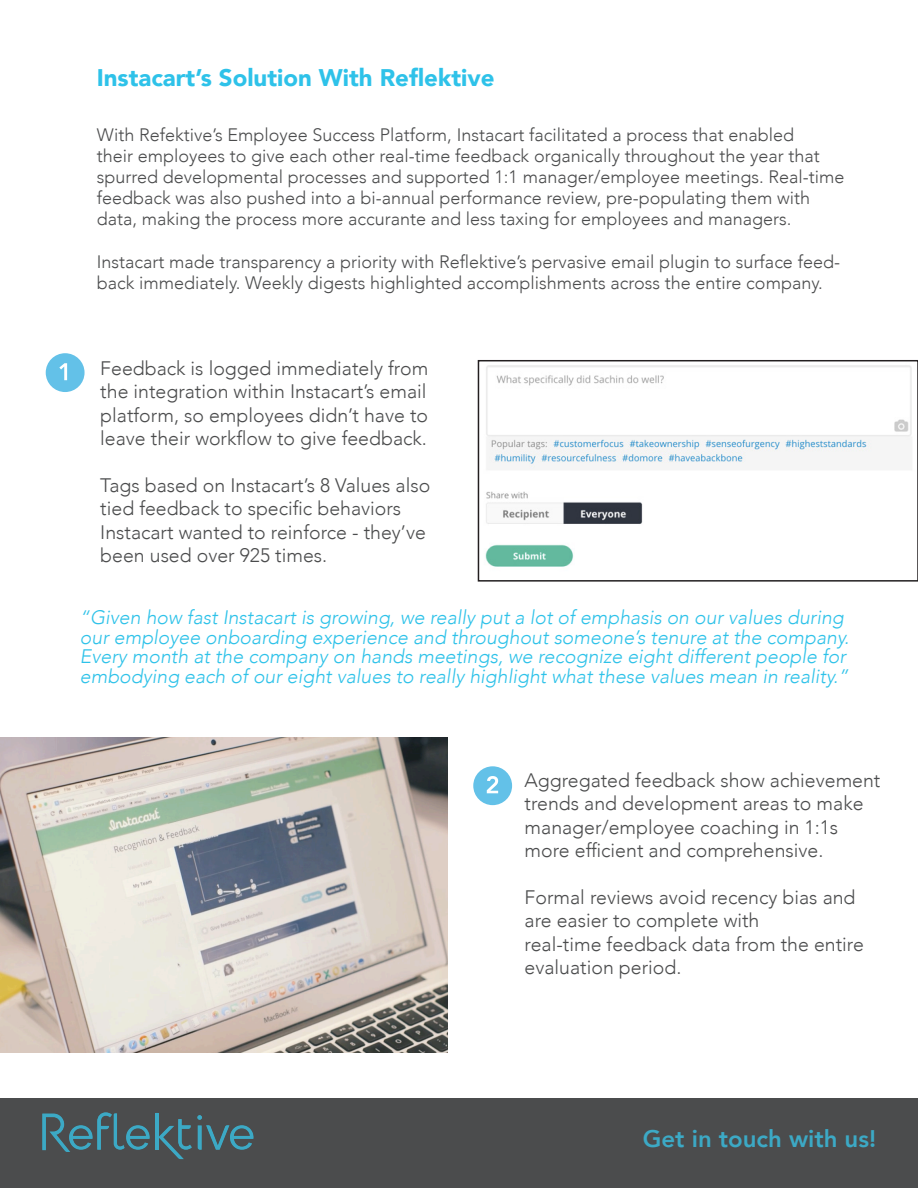
<style>
.page{position:relative;width:918px;height:1188px;background:#fff}
.page>*{position:absolute;margin:0;border:0;box-sizing:border-box;transform-origin:0 0}
.t1{font:900 24px "Avenir";color:#2ec2e9}
.t2{font:800 24px "Avenir";color:#3ca9c5}
.t3{font:300 19.5px/23.4px "Avenir";color:#4b4c4d}
.t4{font:italic 300 19.5px/19.5px "Avenir";color:#2ec2e9}
.t5{font:300 18px/21px "Avenir";color:#4b4c4d}
</style>
<div class="page">
<div style="left:46px;top:353px;width:39px;height:39px;background:#63c1e8;border-radius:50%"></div>
<svg style="left:59px;top:363px;width:8px;height:17px"></svg>
<div style="left:473px;top:766px;width:39px;height:39px;background:#63c1e8;border-radius:50%"></div>
<svg style="left:487px;top:776px;width:11px;height:17px"></svg>
<div style="left:0;top:1098px;width:918px;height:90px;background:#4b4c4d"></div>
<svg style="left:42px;top:1112px;width:212px;height:47px"></svg>
<img style="left:0;top:737px;width:447px;height:316px">
<img style="left:485px;top:365px;width:427px;height:202px">
<div style="left:478px;top:360px;width:440px;height:222px;border:2px solid #231f20"></div>
<p class="t1" style="left:97px;top:57px;width:399px">Instacart’s Solution With Reflektive</p>
<p class="t5" style="left:97px;top:124px;width:749px">With Refektive’s Employee Success Platform, Instacart facilitated a process that enabled<br>their employees to give each other real-time feedback organically throughout the year that spurred developmental processes and supported 1:1 manager/employee meetings. Real-time feedback was also pushed into a bi-annual performance review, pre-populating them with data, making the process more accurante and less taxing for employees and managers.</p>
<p class="t5" style="left:97px;top:251px;width:745px">Instacart made transparency a priority with Reflektive’s pervasive email plugin to surface feed&shy;back immediately. Weekly digests highlighted accomplishments across the entire company.</p>
<p class="t3" style="left:100px;top:356px;width:330px;text-align:justify">Feedback is logged immediately from the integration within Instacart’s email platform, so employees didn’t have to leave their workflow to give feedback.</p>
<p class="t3" style="left:100px;top:473px;width:331px">Tags based on Instacart’s 8 Values also tied feedback to specific behaviors Instacart wanted to reinforce - they’ve been used over 925 times.</p>
<p class="t4" style="left:80px;top:608px;width:771px">“Given how fast Instacart is growing, we really put a lot of emphasis on our values during our employee onboarding experience and throughout someone’s tenure at the company.<br>Every month at the company on hands meetings, we recognize eight different people for embodying each of our eight values to really highlight what these values mean in reality.”</p>
<p class="t3" style="left:525px;top:769px;width:357px">Aggregated feedback show achievement trends and development areas to make manager/employee coaching in 1:1s more efficient and comprehensive.</p>
<p class="t3" style="left:525px;top:886px;width:332px">Formal reviews avoid recency bias and are easier to complete with</p>
<p class="t3" style="left:525px;top:932px;width:341px">real-time feedback data from the entire evaluation period.</p>
<p class="t2" style="left:643px;top:1120px;width:235px">Get in touch with us!</p>
</div>
